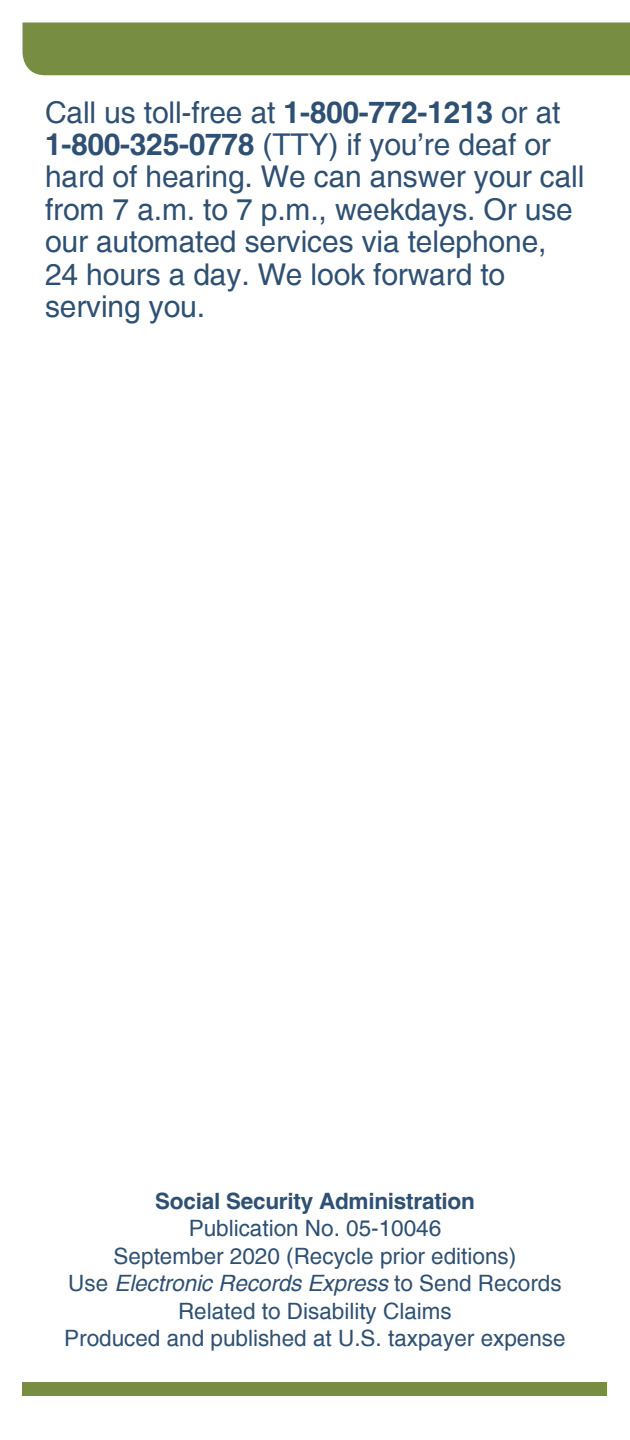
<style>
.page{position:relative;width:630px;height:1440px;background:#fff}
.page>*{position:absolute;margin:0;border:0;box-sizing:border-box;transform-origin:0 0}
.t1{font:30px/32.5px "Helvetica";letter-spacing:-.005em;color:#2e5072}
.t2{font:22.5px/27.5px "Helvetica";color:#2e5072;text-align:center}
.t3{font:700 22.5px "Helvetica";letter-spacing:-.01em;color:#2e5072}
.s1{font-weight:700}
.s2{font-style:italic}
</style>
<div class="page">
<div style="left:22px;top:22px;width:608px;height:53px;background:#778d42"></div>
<div style="left:22px;top:1382px;width:586px;height:14px;background:#778d42"></div>
<p class="t1" style="left:45px;top:97px;width:541px">Call us toll-free at <span class="s1">1-800-772-1213</span> or at <span class="s1">1-800-325-0778</span> (TTY) if you’re deaf or hard of hearing. We can answer your call from 7 a.m. to 7 p.m., weekdays. Or use our automated services via telephone, 24 hours a day. We look forward to serving you.</p>
<p class="t3" style="left:155px;top:1187px;width:321px">Social Security Administration</p>
<p class="t2" style="left:189px;top:1216px;width:254px">Publication No. 05-10046</p>
<p class="t2" style="left:114px;top:1243px;width:404px">September 2020 (Recycle prior editions)</p>
<p class="t2" style="left:68px;top:1271px;width:495px">Use <span class="s2">Electronic Records Express</span> to Send Records<br>Related to Disability Claims</p>
<p class="t2" style="left:64px;top:1326px;width:503px">Produced and published at U.S. taxpayer expense</p>
</div>
